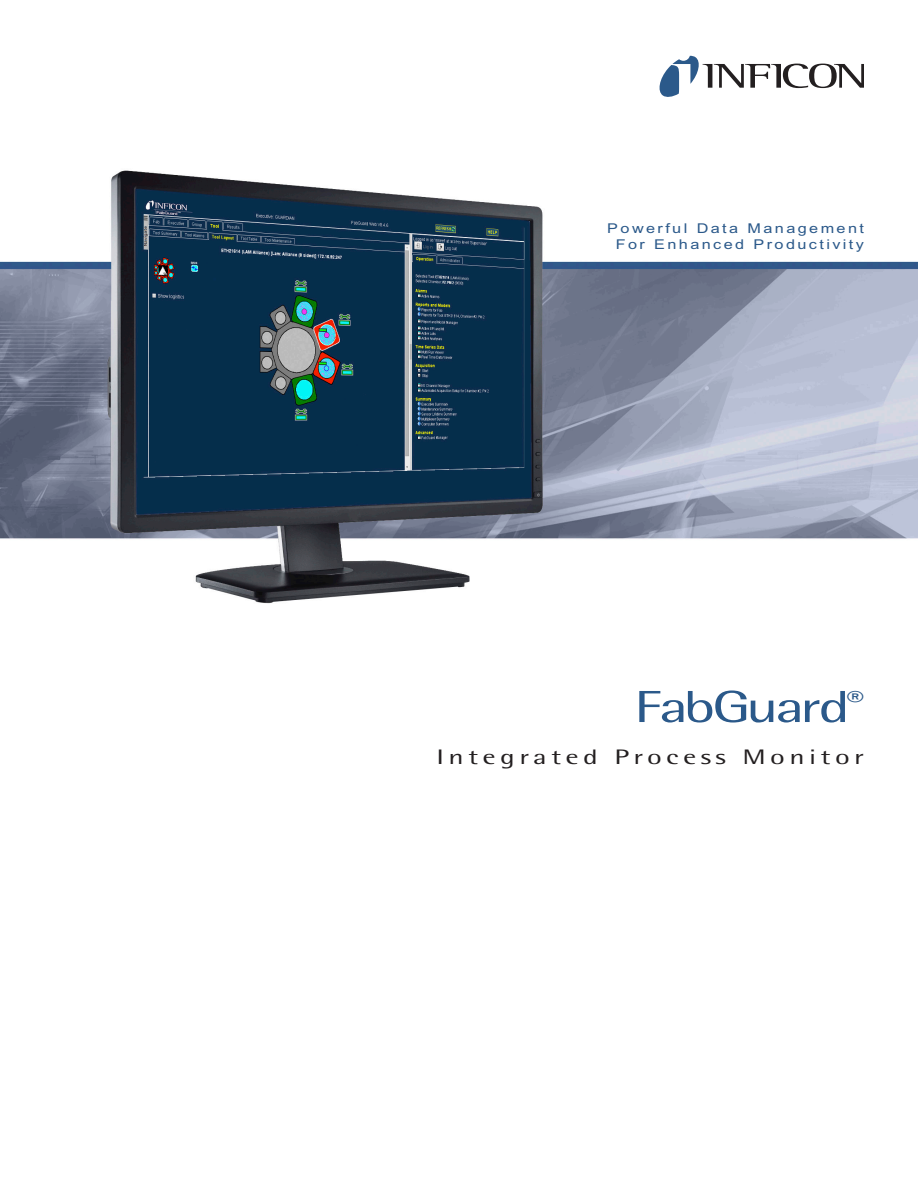
<style>
.page{position:relative;width:918px;height:1188px;background:#fff}
.page>*{position:absolute;margin:0;border:0;box-sizing:border-box;transform-origin:0 0}
.TITLE__head{font:45px "Rotis Semi Sans";letter-spacing:-.05em;color:#2b598a;scale:1.4 1}
.TITLE__subhead{font:21px "Rotis Semi Sans";letter-spacing:.15em;color:#231f20;scale:1.4 1}
.COVER_TAGLINE{font:13.5px/16.2px "Arial MT Std";letter-spacing:.15em;color:#2b598a;text-align:right;scale:1.2 1}
</style>
<div class="page">
<img style="left:0;top:55px;width:918px;height:549px">
<svg style="left:660px;top:56px;width:204px;height:41px"></svg>
<p class="COVER_TAGLINE" style="left:607px;top:220px;width:215px">Powerful Data Management<br>For Enhanced Productivity</p>
<p class="TITLE__head" style="left:634px;top:680px;width:166px">FabGuard<sup>®</sup></p>
<p class="TITLE__subhead" style="left:436px;top:745px;width:307px">Integrated Process Monitor</p>
</div>
